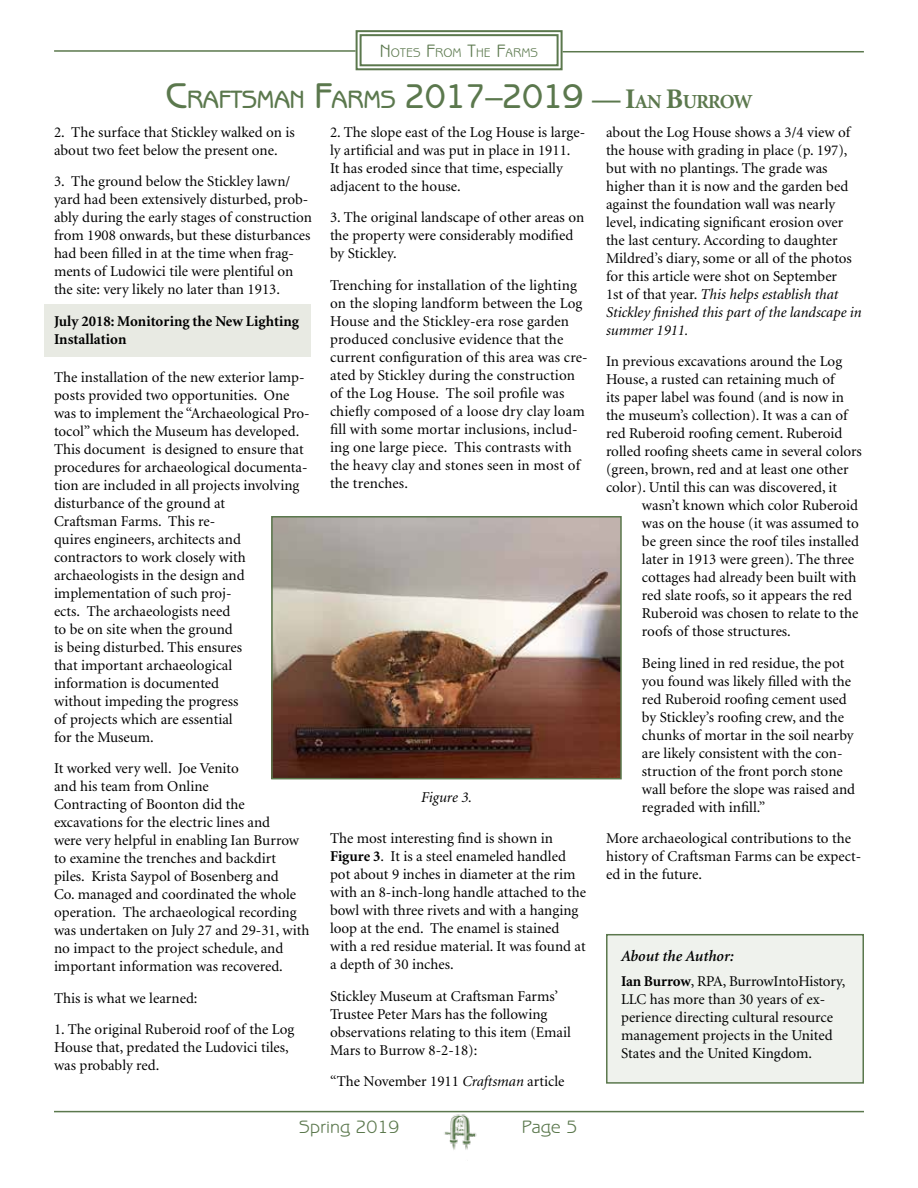
<style>
.page{position:relative;width:918px;height:1188px;background:#fff}
.page>*{position:absolute;margin:0;border:0;box-sizing:border-box;transform-origin:0 0}
.t1{font:500 25.2px "Benguiat Gothic";letter-spacing:-.035em;color:#5b784d}
.t2{font:18px "Benguiat Gothic";color:#5b784d}
.t3{font:italic 600 15.75px "Minion";color:#000}
.t4{font:15px/18px "Minion";color:#000}
.t5{font:700 15px/18px "Minion";color:#000}
.t6{font:italic 15px "Minion";color:#000}
.t7{font:12.6px "Benguiat Gothic";color:#5b784d}
.s1{font-size:18px}
.s2{font-size:36px}
.s3{font-size:34.5px}
.s4{font-family:"Minion";font-weight:700;font-size:28.5px}
.s5{font-family:"Minion";font-weight:700;font-size:19.95px}
.s6{font-style:italic}
.s7{font-weight:700}
</style>
<div class="page">
<div style="left:44px;top:304px;width:266px;height:52px;background:#e8eae3"></div>
<hr style="left:54px;top:50px;width:302px;height:2px;background:#5b784d">
<svg style="left:355px;top:30px;width:209px;height:41px"></svg>
<div style="left:360px;top:34px;width:199px;height:32px;border:2px solid #5b784d"></div>
<hr style="left:563px;top:51px;width:301px;height:1px;background:#5b784d">
<img style="left:438px;top:1110px;width:45px;height:40px">
<hr style="left:54px;top:1111px;width:810px;height:1px;background:#5b784d">
<div style="left:607px;top:935px;width:256px;height:148px;background:#eff2ed"></div>
<div style="left:606px;top:934px;width:258px;height:150px;border:2px solid #5b784d"></div>
<img style="left:274px;top:519px;width:345px;height:257px">
<div style="left:271px;top:516px;width:351px;height:263px;border:2px solid #5b784d"></div>
<p class="t7" style="left:380px;top:45px;width:160px"><span class="s1">N</span>OTES <span class="s1">F</span>ROM <span class="s1">T</span>HE <span class="s1">F</span>ARMS</p>
<h1 class="t1" style="left:166px;top:84px;width:588px"><span class="s2">C</span>RAFTSMAN <span class="s2">F</span>ARMS <span class="s3">2017–2019</span> <span class="s4">— I</span><span class="s5">AN</span> <span class="s4">B</span><span class="s5">URROW</span></h1>
<p class="t4" style="left:330px;top:123px;width:257px">2. The slope east of the Log House is large&shy;ly artificial and was put in place in 1911.<br>It has eroded since that time, especially adjacent to the house.</p>
<p class="t4" style="left:330px;top:209px;width:256px">3. The original landscape of other areas on the property were considerably modified by Stickley.</p>
<p class="t4" style="left:330px;top:276px;width:259px">Trenching for installation of the lighting on the sloping landform between the Log House and the Stickley-era rose garden produced conclusive evidence that the current configuration of this area was cre&shy;ated by Stickley during the construction of the Log House. The soil profile was chiefly composed of a loose dry clay loam fill with some mortar inclusions, includ&shy;ing one large piece. This contrasts with the heavy clay and stones seen in most of the trenches.</p>
<p class="t4" style="left:54px;top:123px;width:242px">2. The surface that Stickley walked on is about two feet below the present one.</p>
<p class="t4" style="left:54px;top:173px;width:259px">3. The ground below the Stickley lawn/ yard had been extensively disturbed, prob&shy;ably during the early stages of construction from 1908 onwards, but these disturbances had been filled in at the time when frag&shy;ments of Ludowici tile were plentiful on the site: very likely no later than 1913.</p>
<p class="t5" style="left:54px;top:312px;width:247px">July 2018: Monitoring the New Lighting<br>Installation</p>
<p class="t4" style="left:54px;top:369px;width:257px">The installation of the new exterior lamp&shy;posts provided two opportunities. One was to implement the “Archaeological Pro&shy;tocol” which the Museum has developed.<br>This document is designed to ensure that procedures for archaeological documenta&shy;tion are included in all projects involving disturbance of the ground at<br>Craftsman Farms. This re-<br>quires engineers, architects and contractors to work closely with archaeologists in the design and implementation of such proj-<br>ects. The archaeologists need<br>to be on site when the ground<br>is being disturbed. This ensures<br>that important archaeological<br>information is documented<br>without impeding the progress<br>of projects which are essential<br>for the Museum.</p>
<p class="t4" style="left:54px;top:760px;width:257px">It worked very well. Joe Venito<br>and his team from Online<br>Contracting of Boonton did the excavations for the electric lines and<br>were very helpful in enabling Ian Burrow to examine the trenches and backdirt piles. Krista Saypol of Bosenberg and<br>Co. managed and coordinated the whole operation. The archaeological recording was undertaken on July 27 and 29-31, with no impact to the project schedule, and important information was recovered.</p>
<p class="t4" style="left:54px;top:990px;width:145px">This is what we learned:</p>
<p class="t4" style="left:54px;top:1021px;width:242px">1. The original Ruberoid roof of the Log<br>House that, predated the Ludovici tiles, was probably red.</p>
<p class="t4" style="left:606px;top:123px;width:257px">about the Log House shows a 3/4 view of the house with grading in place (p. 197), but with no plantings. The grade was higher than it is now and the garden bed against the foundation wall was nearly level, indicating significant erosion over the last century. According to daughter Mildred’s diary, some or all of the photos for this article were shot on September<br>1st of that year. <span class="s6">This helps establish that Stickley finished this part of the landscape in summer 1911.</span></p>
<p class="t4" style="left:606px;top:353px;width:257px">In previous excavations around the Log House, a rusted can retaining much of<br>its paper label was found (and is now in the museum’s collection). It was a can of red Ruberoid roofing cement. Ruberoid rolled roofing sheets came in several colors (green, brown, red and at least one other color). Until this can was discovered, it</p>
<p class="t4" style="left:642px;top:497px;width:219px">wasn’t known which color Ruberoid was on the house (it was assumed to be green since the roof tiles installed later in 1913 were green). The three cottages had already been built with red slate roofs, so it appears the red Ruberoid was chosen to relate to the roofs of those structures.</p>
<p class="t4" style="left:642px;top:654px;width:215px">Being lined in red residue, the pot you found was likely filled with the red Ruberoid roofing cement used by Stickley’s roofing crew, and the chunks of mortar in the soil nearby are likely consistent with the con&shy;struction of the front porch stone wall before the slope was raised and regraded with infill.”</p>
<p class="t4" style="left:606px;top:830px;width:257px">More archaeological contributions to the history of Craftsman Farms can be expect&shy;ed in the future.</p>
<p class="t6" style="left:421px;top:790px;width:52px">Figure 3.</p>
<p class="t4" style="left:330px;top:830px;width:258px">The most interesting find is shown in <span class="s7">Figure 3</span>. It is a steel enameled handled pot about 9 inches in diameter at the rim with an 8-inch-long handle attached to the bowl with three rivets and with a hanging loop at the end. The enamel is stained with a red residue material. It was found at a depth of 30 inches.</p>
<p class="t4" style="left:330px;top:987px;width:242px">Stickley Museum at Craftsman Farms’ Trustee Peter Mars has the following observations relating to this item (Email Mars to Burrow 8-2-18):</p>
<p class="t4" style="left:330px;top:1073px;width:236px">“The November 1911 <span class="s6">Craftsman</span> article</p>
<p class="t3" style="left:621px;top:948px;width:114px">About the Author:</p>
<p class="t4" style="left:621px;top:972px;width:226px"><span class="s7">Ian Burrow</span>, RPA, BurrowIntoHistory, LLC has more than 30 years of ex&shy;perience directing cultural resource management projects in the United States and the United Kingdom.</p>
<p class="t2" style="left:299px;top:1116px;width:102px">Spring 2019</p>
<p class="t2" style="left:522px;top:1116px;width:57px">Page 5</p>
</div>
